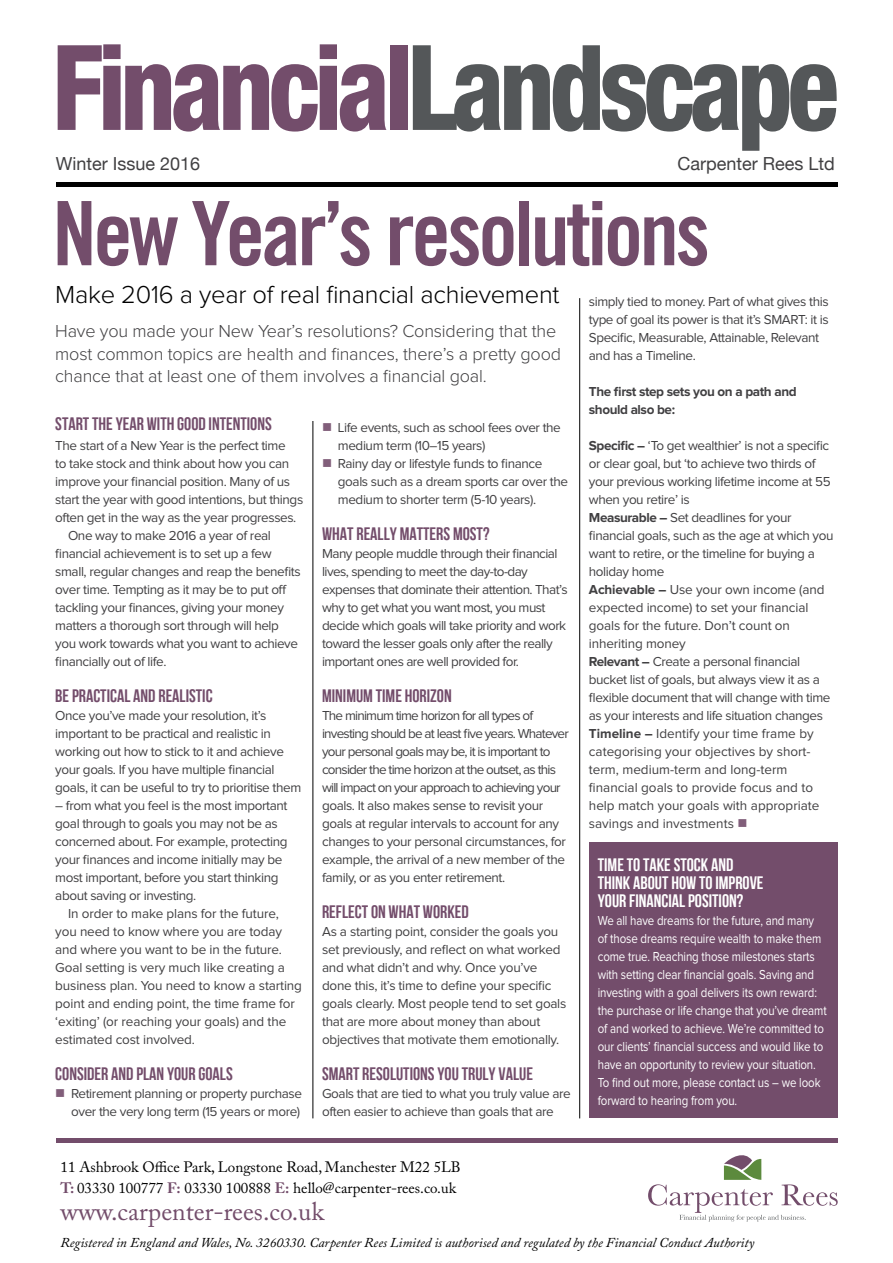
<style>
.page{position:relative;width:893px;height:1263px;background:#fff}
.page>*{position:absolute;margin:0;border:0;box-sizing:border-box;transform-origin:0 0}
.t1{font:800 condensed 118.5px "Helvetica Neue";letter-spacing:-.05em;color:#734d6b;scale:.9 1}
.t2{font:88.95px "Trade Gothic Bold Cond Twenty";letter-spacing:-.04em;color:#734d6b}
.t3{font:300 25.5px "Proxima Nova";letter-spacing:-.01em;color:#000}
.t4{font:25.5px "Adobe Caslon Pro";color:#734d6b}
.t5{font:18px "Bebas Neue";color:#734d6b}
.t6{font:300 18px/22.5px "Proxima Nova";letter-spacing:-.01em;color:#414042}
.t7{font:18px/18px "Bebas Neue";color:#fff}
.t8{font:18px "Helvetica Neue";color:#414042}
.t9{font:15px/21px "Adobe Caslon Pro";color:#000}
.t10{font:13.5px/18px "Proxima Nova";letter-spacing:-.03em;color:#414042}
.t11{font:13.5px/18px "Proxima Nova";letter-spacing:-.01em;color:#fff;scale:.85 1}
.t12{font:13.5px/18px "Proxima Nova";letter-spacing:-.06em;color:#414042}
.t13{font:13.5px/18px "Proxima Nova";letter-spacing:-.01em;color:#414042}
.t14{font:italic 13.5px "Adobe Caslon Pro";color:#000}
.t15{font:700 13.5px/18px "Proxima Nova";letter-spacing:-.03em;color:#414042}
.s1{color:#545759}
.s2{font-weight:700}
.s3{color:#815e7a}
.s4{font-weight:700;color:#734d6b}
</style>
<div class="page">
<svg style="left:648px;top:1155px;width:190px;height:66px"></svg>
<hr style="left:56px;top:182px;width:782px;height:4px;background:#000">
<div style="left:56px;top:1138px;width:782px;height:5px;background:#734d6b"></div>
<hr style="left:313px;top:421px;width:1px;height:697px;background:#000">
<hr style="left:579px;top:298px;width:1px;height:820px;background:#000">
<div style="left:589px;top:842px;width:248px;height:276px;background:#734d6b"></div>
<h1 class="t1" style="left:52px;top:14px;width:875px">Financial<span class="s1">Landscape</span></h1>
<h3 class="t8" style="left:56px;top:151px;width:146px">Winter Issue 2016</h3>
<h3 class="t8" style="left:678px;top:151px;width:159px">Carpenter Rees Ltd</h3>
<h2 class="t2" style="left:52px;top:179px;width:659px">New Year’s resolutions</h2>
<h3 class="t3" style="left:55px;top:283px;width:506px">Make 2016 a year of real financial achievement</h3>
<p class="t10" style="left:589px;top:293px;width:241px">simply tied to money. Part of what gives this type of goal its power is that it’s SMART: it is Specific, Measurable, Attainable, Relevant and has a Timeline.</p>
<p class="t15" style="left:589px;top:383px;width:209px">The first step sets you on a path and should also be:</p>
<p class="t10" style="left:589px;top:437px;width:246px"><span class="s2">Specific –</span> ‘To get wealthier’ is not a specific or clear goal, but ‘to achieve two thirds of your previous working lifetime income at 55 when you retire’ is<br><span class="s2">Measurable –</span> Set deadlines for your financial goals, such as the age at which you want to retire, or the timeline for buying a holiday home<br><span class="s2">Achievable –</span> Use your own income (and expected income) to set your financial goals for the future. Don’t count on inheriting money<br><span class="s2">Relevant –</span> Create a personal financial bucket list of goals, but always view it as a flexible document that will change with time as your interests and life situation changes <span class="s2">Timeline –</span> Identify your time frame by categorising your objectives by short&shy;term, medium-term and long-term financial goals to provide focus and to help match your goals with appropriate savings and investments <span class="s3">■</span></p>
<h3 class="t6" style="left:55px;top:321px;width:507px">Have you made your New Year’s resolutions? Considering that the most common topics are health and finances, there’s a pretty good chance that at least one of them involves a financial goal.</h3>
<h3 class="t5" style="left:55px;top:414px;width:218px">START THE YEAR WITH GOOD INTENTIONS</h3>
<p class="t10" style="left:55px;top:437px;width:232px">The start of a New Year is the perfect time</p>
<p class="t10" style="left:55px;top:455px;width:236px">to take stock and think about how you can</p>
<p class="t10" style="left:55px;top:473px;width:236px">improve your financial position. Many of us</p>
<p class="t10" style="left:55px;top:491px;width:249px">start the year with good intentions, but things</p>
<p class="t10" style="left:55px;top:509px;width:243px">often get in the way as the year progresses.</p>
<p class="t10" style="left:68px;top:527px;width:204px">One way to make 2016 a year of real</p>
<p class="t10" style="left:55px;top:545px;width:218px">financial achievement is to set up a few</p>
<p class="t10" style="left:55px;top:563px;width:247px">small, regular changes and reap the benefits</p>
<p class="t10" style="left:55px;top:581px;width:233px">over time. Tempting as it may be to put off</p>
<p class="t10" style="left:55px;top:599px;width:230px">tackling your finances, giving your money</p>
<p class="t10" style="left:55px;top:617px;width:225px">matters a thorough sort through will help</p>
<p class="t10" style="left:55px;top:635px;width:244px">you work towards what you want to achieve</p>
<p class="t10" style="left:55px;top:653px;width:113px">financially out of life.</p>
<h3 class="t5" style="left:55px;top:686px;width:159px">BE PRACTICAL AND REALISTIC</h3>
<p class="t10" style="left:55px;top:707px;width:247px">Once you’ve made your resolution, it’s important to be practical and realistic in working out how to stick to it and achieve your goals. If you have multiple financial goals, it can be useful to try to prioritise them</p>
<p class="t10" style="left:55px;top:797px;width:234px">– from what you feel is the most important goal through to goals you may not be as concerned about. For example, protecting your finances and income initially may be most important, before you start thinking about saving or investing.</p>
<p class="t13" style="left:55px;top:905px;width:248px;text-indent:13px">In order to make plans for the future, you need to know where you are today and where you want to be in the future.<br>Goal setting is very much like creating a business plan. You need to know a starting point and ending point, the time frame for ‘exiting’ (or reaching your goals) and the estimated cost involved.</p>
<h3 class="t5" style="left:55px;top:1064px;width:179px">CONSIDER AND PLAN YOUR GOALS</h3>
<p class="t10" style="left:55px;top:1085px;width:248px;text-align:right"><span class="s3">■</span> Retirement planning or property purchase over the very long term (15 years or more)</p>
<p class="t10" style="left:338px;top:419px;width:224px;text-indent:-16px"><span class="s3">■</span> Life events, such as school fees over the medium term (10–15 years)</p>
<p class="t10" style="left:338px;top:455px;width:232px;text-indent:-16px"><span class="s3">■</span> Rainy day or lifestyle funds to finance goals such as a dream sports car over the medium to shorter term (5-10 years).</p>
<h3 class="t5" style="left:322px;top:524px;width:169px">WHAT REALLY MATTERS MOST?</h3>
<p class="t10" style="left:322px;top:545px;width:247px">Many people muddle through their financial lives, spending to meet the day-to-day expenses that dominate their attention. That’s why to get what you want most, you must decide which goals will take priority and work toward the lesser goals only after the really important ones are well provided for.</p>
<h3 class="t5" style="left:322px;top:686px;width:131px">MINIMUM TIME HORIZON</h3>
<p class="t12" style="left:322px;top:707px;width:248px">The minimum time horizon for all types of investing should be at least five years. Whatever your personal goals may be, it is important to consider the time horizon at the outset, as this will impact on your approach to achieving your goals. It also makes sense to revisit your goals at regular intervals to account for any changes to your personal circumstances, for example, the arrival of a new member of the family, or as you enter retirement.</p>
<h3 class="t5" style="left:322px;top:902px;width:148px">REFLECT ON WHAT WORKED</h3>
<p class="t10" style="left:322px;top:923px;width:246px">As a starting point, consider the goals you set previously, and reflect on what worked and what didn’t and why. Once you’ve done this, it’s time to define your specific goals clearly. Most people tend to set goals that are more about money than about objectives that motivate them emotionally.</p>
<h3 class="t5" style="left:322px;top:1064px;width:9px">SMAR</h3>
<h3 class="t5" style="left:353px;top:1064px;width:181px">T RESOLUTIONS YOU TRULY VALUE</h3>
<p class="t10" style="left:322px;top:1085px;width:250px">Goals that are tied to what you truly value are often easier to achieve than goals that are</p>
<h3 class="t7" style="left:598px;top:855px;width:167px">TIME TO TAKE STOCK AND<br>THINK ABOUT HOW TO IMPROVE<br>YOUR FINANCIAL POSITION?</h3>
<p class="t11" style="left:598px;top:912px;width:271px">We all have dreams for the future, and many of those dreams require wealth to make them come true. Reaching those milestones starts with setting clear financial goals. Saving and investing with a goal delivers its own reward: the purchase or life change that you’ve dreamt of and worked to achieve. We’re committed to our clients’ financial success and would like to have an opportunity to review your situation.<br>To find out more, please contact us – we look forward to hearing from you.</p>
<p class="t9" style="left:61px;top:1156px;width:402px">11 Ashbrook Office Park, Longstone Road, Manchester M22 5LB<br><span class="s4">T:</span> 03330 100777 <span class="s4">F:</span> 03330 100888 <span class="s4">E:</span> hello@carpenter-rees.co.uk</p>
<h3 class="t4" style="left:61px;top:1196px;width:265px">www.carpenter-rees.co.uk</h3>
<p class="t14" style="left:61px;top:1235px;width:695px">Registered in England and Wales, No. 3260330. Carpenter Rees Limited is authorised and regulated by the Financial Conduct Authority</p>
</div>
